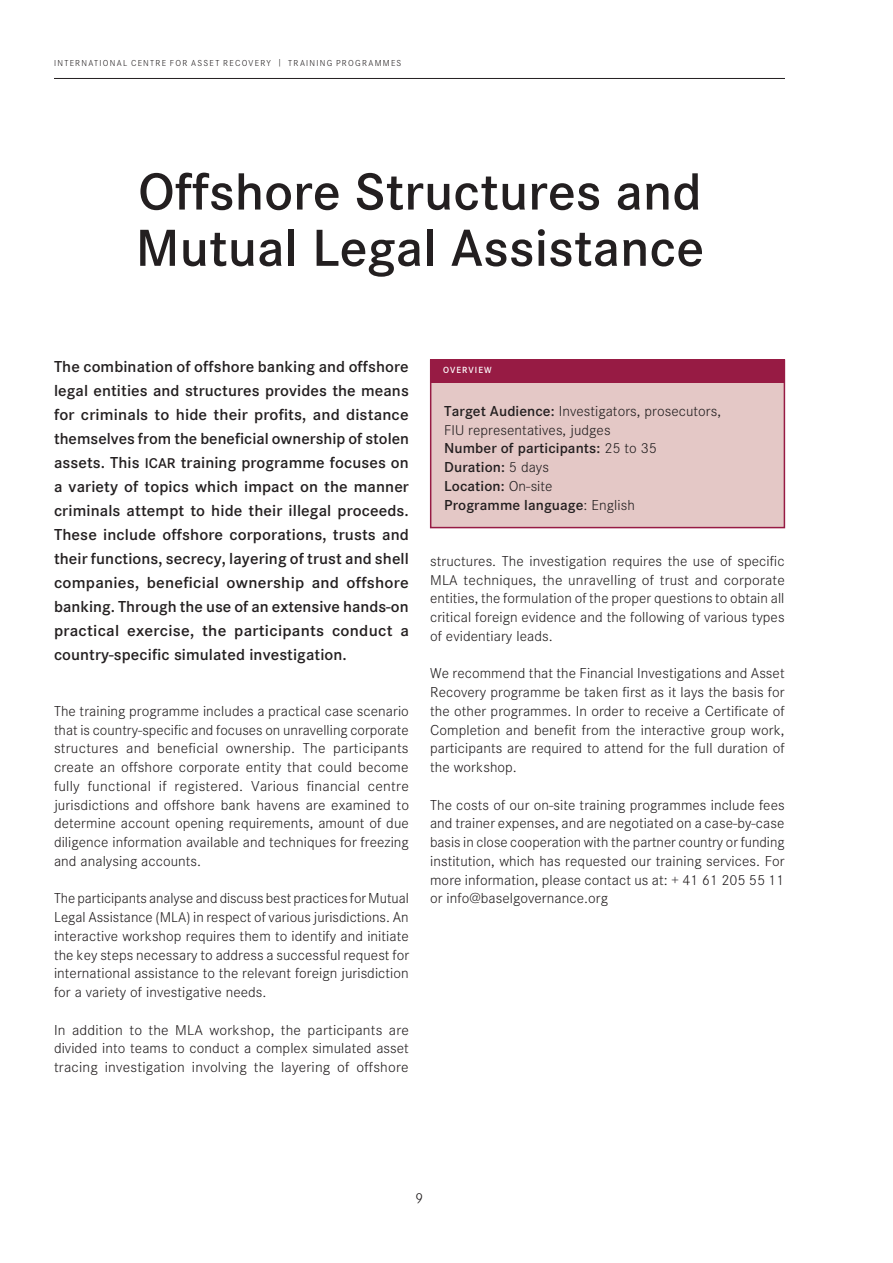
<style>
.page{position:relative;width:893px;height:1263px;background:#fff}
.page>*{position:absolute;margin:0;border:0;box-sizing:border-box;transform-origin:0 0}
._1___TITLE_4_Big{font:600 54px/56.2px "Corporate S";color:#231f20}
.Short_description{font:600 16.5px/24px "Corporate S";letter-spacing:.005em;color:#231f20;text-align:justify}
._1___BODYCOPY_GENER{font:300 15px/18.8px "Corporate S";letter-spacing:.005em;color:#231f20;text-align:justify}
._1___BODYCOPY_GENER-2{font:300 15px/18.8px "Corporate S";letter-spacing:.005em;color:#231f20;text-align:justify;scale:1.05 1}
._1___BODYCOPY_GENER-3{font:600 15px "Corporate S";letter-spacing:.005em;color:#231f20}
._1___BOX_TITLE{font:600 9.3px "Corporate S";letter-spacing:.115em;color:#fff}
.t1{font:300 9px "Corporate S";letter-spacing:.14em;color:#231f20}
.s1{font-size:14.7px}
.s2{font-weight:600}
.s3{font-weight:300}
</style>
<div class="page">
<hr style="left:54px;top:78px;width:731px;height:1px;background:#231f20">
<div style="left:431px;top:360px;width:353px;height:168px;background:#e4c8c6"></div>
<div style="left:430px;top:359px;width:355px;height:169px;border:2px solid #971b44"></div>
<div style="left:430px;top:360px;width:355px;height:23px;background:#971b44"></div>
<p class="t1" style="left:54px;top:58px;width:349px">INTERNATIONAL CENTRE FOR ASSET RECOVERY | TRAINING PROGRAMMES</p>
<p class="_1___TITLE_4_Big" style="left:136px;top:164px;width:570px">Offshore Structures and<br>Mutual Legal Assistance</p>
<p class="Short_description" style="left:54px;top:354px;width:357px">The combination of offshore banking and offshore legal entities and structures provides the means for criminals to hide their profits, and distance themselves from the beneficial ownership of stolen assets. This <span class="s1">ICAR</span> training programme focuses on a variety of topics which impact on the manner criminals attempt to hide their illegal proceeds.<br>These include offshore corporations, trusts and their functions, secrecy, layering of trust and shell companies, beneficial ownership and offshore banking. Through the use of an extensive hands-on practical exercise, the participants conduct a country-specific simulated investigation.</p>
<p class="_1___BODYCOPY_GENER" style="left:54px;top:702px;width:357px">The training programme includes a practical case scenario that is country-specific and focuses on unravelling corporate structures and beneficial ownership. The participants create an offshore corporate entity that could become fully functional if registered. Various financial centre jurisdictions and offshore bank havens are examined to determine account opening requirements, amount of due diligence information available and techniques for freezing and analysing accounts.</p>
<p class="_1___BODYCOPY_GENER" style="left:54px;top:889px;width:357px">The participants analyse and discuss best practices for Mutual Legal Assistance (<span class="s1">MLA</span>) in respect of various jurisdictions. An interactive workshop requires them to identify and initiate the key steps necessary to address a successful request for international assistance to the relevant foreign jurisdiction for a variety of investigative needs.</p>
<p class="_1___BODYCOPY_GENER-2" style="left:54px;top:1020px;width:340px">In addition to the <span class="s1">MLA</span> workshop, the participants are divided into teams to conduct a complex simulated asset tracing investigation involving the layering of offshore</p>
<p class="_1___BOX_TITLE" style="left:443px;top:364px;width:50px">OVERVIEW</p>
<p class="_1___BODYCOPY_GENER" style="left:444px;top:402px;width:278px"><span class="s2">Target Audience:</span> Investigators, prosecutors,</p>
<p class="_1___BODYCOPY_GENER" style="left:444px;top:420px;width:168px"><span class="s1">FIU</span> representatives, judges</p>
<p class="_1___BODYCOPY_GENER-3" style="left:444px;top:440px;width:214px">Number of participants: <span class="s3">25 to 35</span></p>
<p class="_1___BODYCOPY_GENER-3" style="left:444px;top:458px;width:106px">Duration: <span class="s3">5 days</span></p>
<p class="_1___BODYCOPY_GENER-3" style="left:444px;top:477px;width:110px">Location: <span class="s3">On-site</span></p>
<p class="_1___BODYCOPY_GENER-3" style="left:444px;top:496px;width:192px">Programme language<span class="s3">: English</span></p>
<p class="_1___BODYCOPY_GENER" style="left:430px;top:552px;width:356px">structures. The investigation requires the use of specific <span class="s1">MLA</span> techniques, the unravelling of trust and corporate entities, the formulation of the proper questions to obtain all critical foreign evidence and the following of various types of evidentiary leads.</p>
<p class="_1___BODYCOPY_GENER" style="left:430px;top:664px;width:356px">We recommend that the Financial Investigations and Asset Recovery programme be taken first as it lays the basis for the other programmes. In order to receive a Certificate of Completion and benefit from the interactive group work, participants are required to attend for the full duration of the workshop.</p>
<p class="_1___BODYCOPY_GENER" style="left:430px;top:795px;width:356px">The costs of our on-site training programmes include fees and trainer expenses, and are negotiated on a case-by-case basis in close cooperation with the partner country or funding institution, which has requested our training services. For more information, please contact us at: + 41 61 205 55 11 or info@baselgovernance.org</p>
<p class="_1___BODYCOPY_GENER" style="left:415px;top:1189px;width:10px">9</p>
</div>
